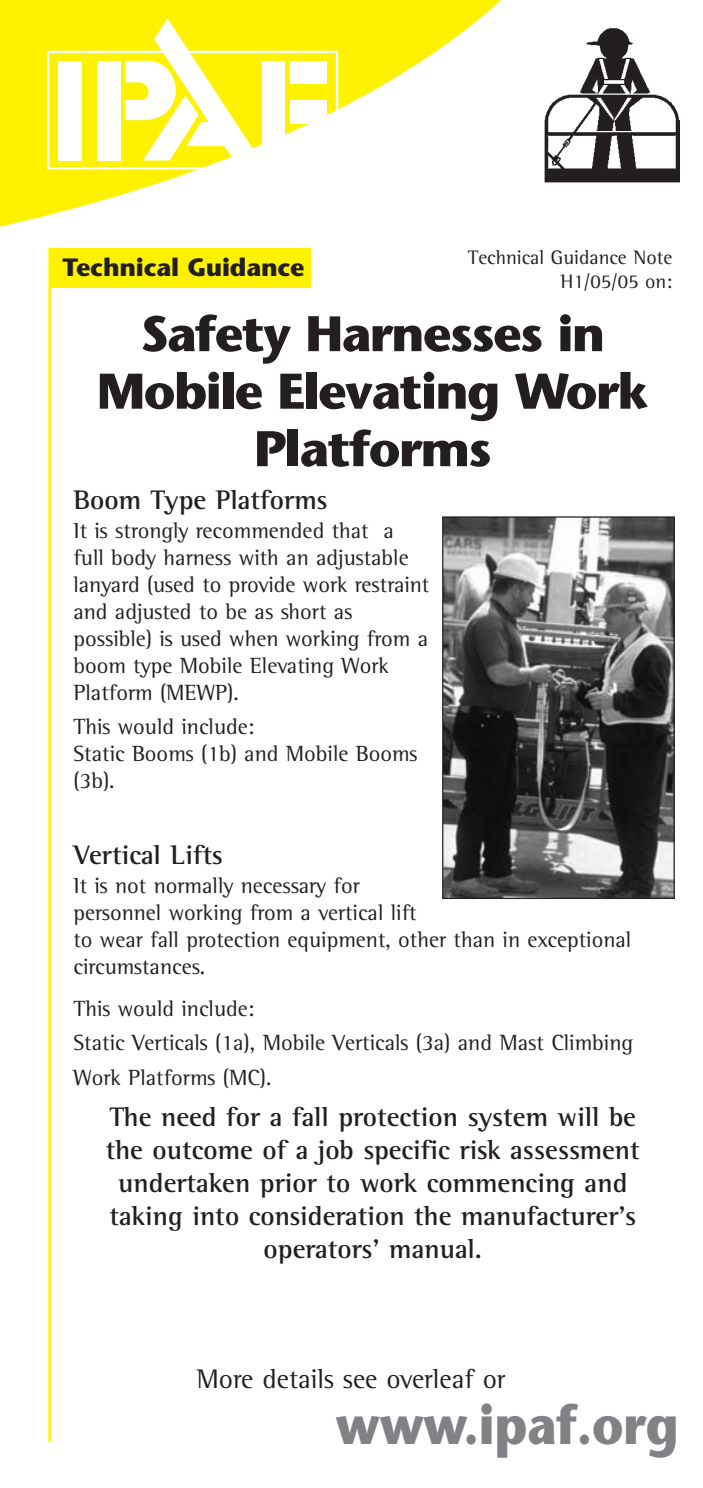
<style>
.page{position:relative;width:703px;height:1488px;background:#fff}
.page>*{position:absolute;margin:0;border:0;box-sizing:border-box;transform-origin:0 0}
.t1{font:700 55px "Stone Sans";letter-spacing:-.005em;color:#808285;scale:.9 1}
.t2{font:700 50px/57.5px "Stone Sans";letter-spacing:-.03em;color:#231f20;text-align:center}
.t3{font:700 27.5px/33px "Rotis Semi Serif";color:#231f20;text-align:center}
.t4{font:27.5px "Rotis Semi Serif";color:#231f20}
.t5{font:700 25px "Stone Sans";letter-spacing:-.005em;color:#231f20}
.t6{font:22.5px/27px "Rotis Semi Serif";color:#231f20}
.t7{font:20px/24px "Rotis Semi Serif";color:#231f20;text-align:right}
</style>
<div class="page">
<svg style="left:0;top:0;width:501px;height:227px"></svg>
<div style="left:47px;top:51px;width:291px;height:118px;border:2px solid #fff"></div>
<div style="left:58px;top:61px;width:23px;height:99px;background:#fff"></div>
<div style="left:97px;top:61px;width:23px;height:99px;background:#fff"></div>
<svg style="left:125px;top:19px;width:135px;height:141px"></svg>
<div style="left:262px;top:61px;width:23px;height:99px;background:#fff"></div>
<div style="left:291px;top:61px;width:36px;height:22px;background:#fff"></div>
<div style="left:290px;top:100px;width:37px;height:23px;background:#fff"></div>
<hr style="left:48px;top:248px;width:3px;height:1194px;background:#fff200">
<div style="left:50px;top:248px;width:260px;height:40px;background:#fff200"></div>
<img style="left:444px;top:518px;width:228px;height:379px">
<div style="left:442px;top:516px;width:232px;height:383px;border:1px solid #231f20"></div>
<img style="left:545px;top:28px;width:134px;height:154px">
<p class="t5" style="left:62px;top:258px;width:244px">Technical Guidance</p>
<p class="t7" style="left:468px;top:247px;width:206px">Technical Guidance Note<br>H1/05/05 on:</p>
<h2 class="t2" style="left:97px;top:310px;width:553px">Safety Harnesses in<br>Mobile Elevating Work<br>Platforms</h2>
<p class="t3" style="left:73px;top:486px;width:255px">Boom Type Platforms</p>
<p class="t6" style="left:73px;top:519px;width:357px">It is strongly recommended that a full body harness with an adjustable lanyard (used to provide work restraint and adjusted to be as short as possible) is used when working from a boom type Mobile Elevating Work<br>Platform (MEWP).</p>
<p class="t6" style="left:73px;top:715px;width:345px">This would include:<br>Static Booms (1b) and Mobile Booms (3b).</p>
<p class="t3" style="left:73px;top:840px;width:151px">Vertical Lifts</p>
<p class="t6" style="left:73px;top:874px;width:559px">It is not normally necessary for<br>personnel working from a vertical lift<br>to wear fall protection equipment, other than in exceptional circumstances.</p>
<p class="t6" style="left:73px;top:993px;width:561px;line-height:34.5px">This would include:<br>Static Verticals (1a), Mobile Verticals (3a) and Mast Climbing<br>Work Platforms (MC).</p>
<p class="t3" style="left:106px;top:1102px;width:535px">The need for a fall protection system will be the outcome of a job specific risk assessment undertaken prior to work commencing and taking into consideration the manufacturer’s operators’ manual.</p>
<p class="t4" style="left:196px;top:1368px;width:310px">More details see overleaf or</p>
<h1 class="t1" style="left:336px;top:1403px;width:382px">www.ipaf.org</h1>
</div>
